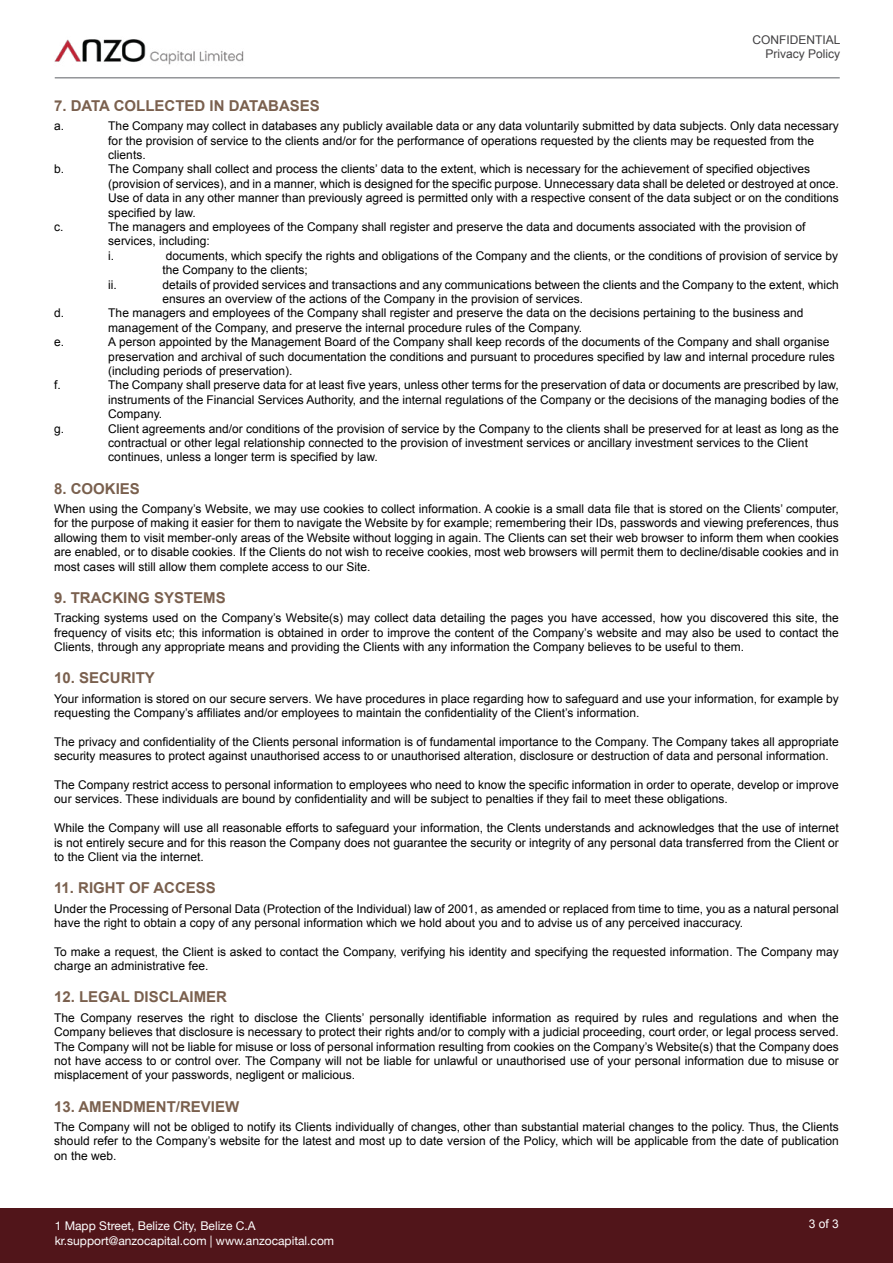
<style>
.page{position:relative;width:893px;height:1263px;background:#fff}
.page>*{position:absolute;margin:0;border:0;box-sizing:border-box;transform-origin:0 0}
.t1{font:700 15px "Arial";color:#7a604e}
.t2{font:12px/14.4px "Arial";color:#000}
.t3{font:12px/14.4px "Helvetica Neue";color:#fff}
.t4{font:12px/14.4px "Arial";color:#414042;text-align:right}
.t5{font:12px "Arial";color:#fff}
</style>
<div class="page">
<hr style="left:55px;top:77px;width:785px;height:2px;background:#939598">
<div style="left:0;top:1209px;width:893px;height:54px;background:#51151a"></div>
<img style="left:54px;top:39px;width:190px;height:26px">
<p class="t1" style="left:54px;top:96px;width:267px">7. DATA COLLECTED IN DATABASES</p>
<p class="t4" style="left:752px;top:33px;width:90px">CONFIDENTIAL<br>Privacy Policy</p>
<p class="t2" style="left:54px;top:119px;width:12px">a.</p>
<p class="t2" style="left:108px;top:119px;width:732px">The Company may collect in databases any publicly available data or any data voluntarily submitted by data subjects. Only data necessary for the provision of service to the clients and/or for the performance of operations requested by the clients may be requested from the clients.</p>
<p class="t2" style="left:54px;top:162px;width:12px">b.</p>
<p class="t2" style="left:108px;top:162px;width:732px">The Company shall collect and process the clients’ data to the extent, which is necessary for the achievement of specified objectives (provision of services), and in a manner, which is designed for the specific purpose. Unnecessary data shall be deleted or destroyed at once.<br>Use of data in any other manner than previously agreed is permitted only with a respective consent of the data subject or on the conditions specified by law.</p>
<p class="t2" style="left:54px;top:220px;width:11px">c.</p>
<p class="t2" style="left:108px;top:220px;width:698px">The managers and employees of the Company shall register and preserve the data and documents associated with the provision of services, including:<br>i.</p>
<p class="t2" style="left:162px;top:249px;width:677px">documents, which specify the rights and obligations of the Company and the clients, or the conditions of provision of service by the Company to the clients;</p>
<p class="t2" style="left:108px;top:277px;width:10px">ii.</p>
<p class="t2" style="left:162px;top:277px;width:678px">details of provided services and transactions and any communications between the clients and the Company to the extent, which ensures an overview of the actions of the Company in the provision of services.</p>
<p class="t2" style="left:54px;top:306px;width:12px">d.</p>
<p class="t2" style="left:108px;top:306px;width:697px">The managers and employees of the Company shall register and preserve the data on the decisions pertaining to the business and management of the Company, and preserve the internal procedure rules of the Company.</p>
<p class="t2" style="left:54px;top:335px;width:12px">e.</p>
<p class="t2" style="left:108px;top:335px;width:728px">A person appointed by the Management Board of the Company shall keep records of the documents of the Company and shall organise preservation and archival of such documentation the conditions and pursuant to procedures specified by law and internal procedure rules (including periods of preservation).</p>
<p class="t2" style="left:54px;top:378px;width:8px">f.</p>
<p class="t2" style="left:108px;top:378px;width:732px;text-align:justify">The Company shall preserve data for at least five years, unless other terms for the preservation of data or documents are prescribed by law, instruments of the Financial Services Authority, and the internal regulations of the Company or the decisions of the managing bodies of the Company.</p>
<p class="t2" style="left:54px;top:421px;width:12px">g.</p>
<p class="t2" style="left:108px;top:421px;width:732px">Client agreements and/or conditions of the provision of service by the Company to the clients shall be preserved for at least as long as the contractual or other legal relationship connected to the provision of investment services or ancillary investment services to the Client continues, unless a longer term is specified by law.</p>
<p class="t1" style="left:54px;top:478px;width:87px">8. COOKIES</p>
<p class="t2" style="left:54px;top:502px;width:786px;text-align:justify">When using the Company’s Website, we may use cookies to collect information. A cookie is a small data file that is stored on the Clients’ computer, for the purpose of making it easier for them to navigate the Website by for example; remembering their IDs, passwords and viewing preferences, thus allowing them to visit member-only areas of the Website without logging in again. The Clients can set their web browser to inform them when cookies are enabled, or to disable cookies. If the Clients do not wish to receive cookies, most web browsers will permit them to decline/disable cookies and in most cases will still allow them complete access to our Site.</p>
<p class="t1" style="left:54px;top:588px;width:173px">9. TRACKING SYSTEMS</p>
<p class="t2" style="left:54px;top:611px;width:786px;text-align:justify">Tracking systems used on the Company’s Website(s) may collect data detailing the pages you have accessed, how you discovered this site, the frequency of visits etc; this information is obtained in order to improve the content of the Company’s website and may also be used to contact the Clients, through any appropriate means and providing the Clients with any information the Company believes to be useful to them.</p>
<p class="t1" style="left:54px;top:668px;width:102px">10. SECURITY</p>
<p class="t2" style="left:54px;top:691px;width:786px">Your information is stored on our secure servers. We have procedures in place regarding how to safeguard and use your information, for example by requesting the Company’s affiliates and/or employees to maintain the confidentiality of the Client’s information.</p>
<p class="t2" style="left:54px;top:734px;width:786px">The privacy and confidentiality of the Clients personal information is of fundamental importance to the Company. The Company takes all appropriate security measures to protect against unauthorised access to or unauthorised alteration, disclosure or destruction of data and personal information.</p>
<p class="t2" style="left:54px;top:778px;width:786px">The Company restrict access to personal information to employees who need to know the specific information in order to operate, develop or improve our services. These individuals are bound by confidentiality and will be subject to penalties if they fail to meet these obligations.</p>
<p class="t2" style="left:54px;top:821px;width:786px;text-align:justify">While the Company will use all reasonable efforts to safeguard your information, the Clents understands and acknowledges that the use of internet is not entirely secure and for this reason the Company does not guarantee the security or integrity of any personal data transferred from the Client or to the Client via the internet.</p>
<p class="t1" style="left:54px;top:878px;width:163px">11. RIGHT OF ACCESS</p>
<p class="t2" style="left:54px;top:901px;width:786px">Under the Processing of Personal Data (Protection of the Individual) law of 2001, as amended or replaced from time to time, you as a natural personal have the right to obtain a copy of any personal information which we hold about you and to advise us of any perceived inaccuracy.</p>
<p class="t2" style="left:54px;top:944px;width:786px">To make a request, the Client is asked to contact the Company, verifying his identity and specifying the requested information. The Company may charge an administrative fee.</p>
<p class="t1" style="left:54px;top:987px;width:175px">12. LEGAL DISCLAIMER</p>
<p class="t2" style="left:54px;top:1010px;width:786px;text-align:justify">The Company reserves the right to disclose the Clients’ personally identifiable information as required by rules and regulations and when the Company believes that disclosure is necessary to protect their rights and/or to comply with a judicial proceeding, court order, or legal process served.<br>The Company will not be liable for misuse or loss of personal information resulting from cookies on the Company’s Website(s) that the Company does not have access to or control over. The Company will not be liable for unlawful or unauthorised use of your personal information due to misuse or misplacement of your passwords, negligent or malicious.</p>
<p class="t1" style="left:54px;top:1096px;width:187px">13. AMENDMENT/REVIEW</p>
<p class="t2" style="left:54px;top:1119px;width:786px;text-align:justify">The Company will not be obliged to notify its Clients individually of changes, other than substantial material changes to the policy. Thus, the Clients should refer to the Company’s website for the latest and most up to date version of the Policy, which will be applicable from the date of publication on the web.</p>
<p class="t3" style="left:55px;top:1219px;width:281px">1 Mapp Street, Belize City, Belize C.A kr.support@anzocapital.com | www.anzocapital.com</p>
<p class="t5" style="left:809px;top:1216px;width:32px">3 of 3</p>
</div>
